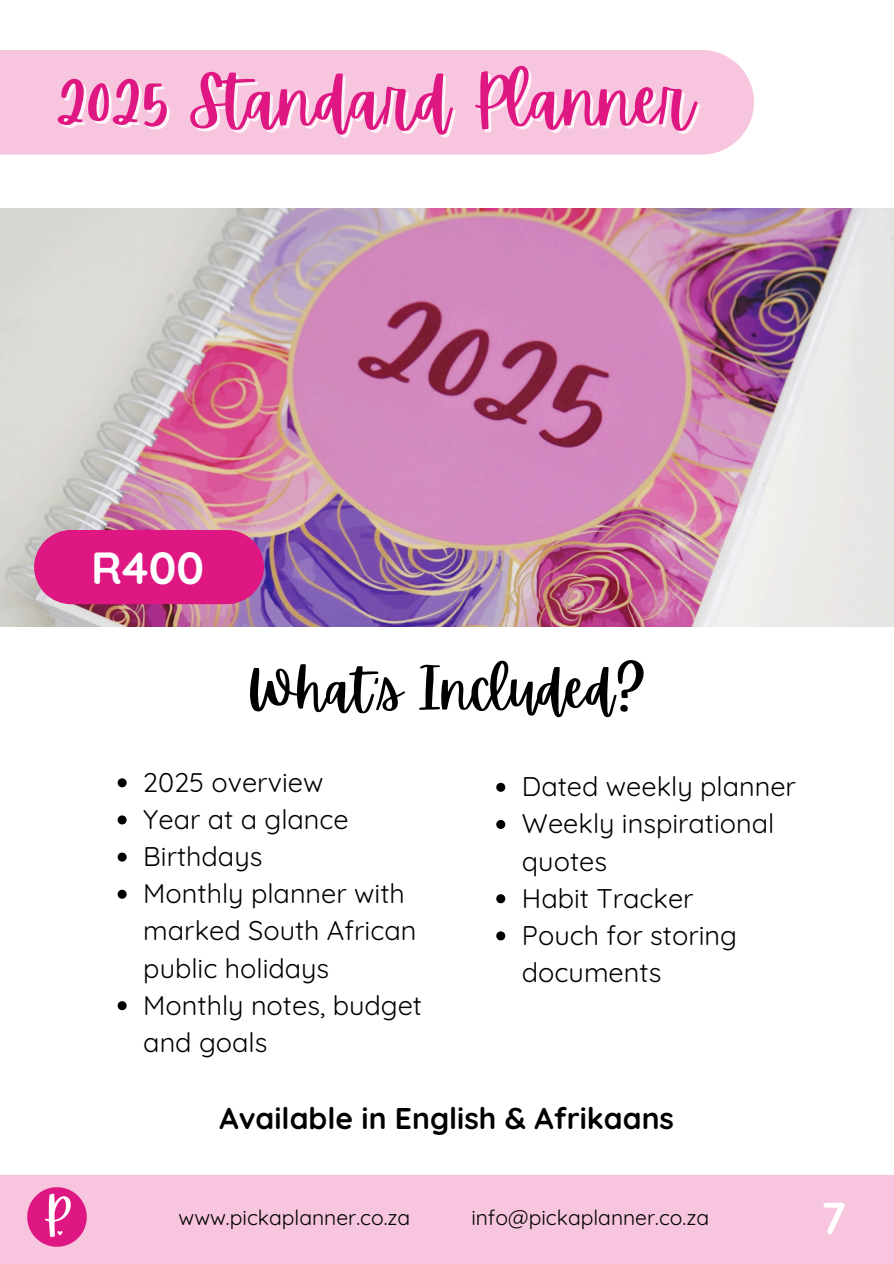
<style>
.page{position:relative;width:894px;height:1264px;background:#fff}
.page>*{position:absolute;margin:0;border:0;box-sizing:border-box;transform-origin:0 0}
.t1{font:66.3px "Apricots";color:#df1783}
.t2{font:54.45px "Apricots";color:#000}
.t3{font:700 45px "Quicksand";color:#fff}
.t4{font:700 30px "Quicksand";color:#000}
.t5{font:27px/37.2px "Quicksand";color:#000}
.t6{font:21px "Quicksand";color:#000}
</style>
<div class="page">
<img style="left:0;top:208px;width:893px;height:418px">
<div style="left:0;top:1174px;width:893px;height:89px;background:#f7c5dd"></div>
<svg style="left:34px;top:530px;width:230px;height:74px;background:#dc2187"></svg>
<img style="left:26px;top:1185px;width:63px;height:63px">
<svg style="left:118px;top:778px;width:9px;height:9px"></svg>
<svg style="left:118px;top:815px;width:9px;height:9px"></svg>
<svg style="left:118px;top:852px;width:9px;height:9px"></svg>
<svg style="left:118px;top:889px;width:9px;height:9px"></svg>
<svg style="left:118px;top:1001px;width:9px;height:9px"></svg>
<svg style="left:496px;top:782px;width:9px;height:9px"></svg>
<svg style="left:496px;top:820px;width:9px;height:9px"></svg>
<svg style="left:496px;top:894px;width:9px;height:9px"></svg>
<svg style="left:496px;top:931px;width:9px;height:9px"></svg>
<div style="left:0;top:50px;width:753px;height:104px;background:#f7c5dd"></div>
<p class="t1" style="left:56px;top:63px;width:638px">2025 Standard Planner</p>
<h3 class="t3" style="left:91px;top:539px;width:114px">R400</h3>
<p class="t2" style="left:247px;top:658px;width:400px">What's Included?</p>
<p class="t5" style="left:143px;top:763px;width:181px">2025 overview</p>
<p class="t5" style="left:143px;top:800px;width:207px">Year at a glance</p>
<p class="t5" style="left:143px;top:837px;width:120px">Birthdays</p>
<p class="t5" style="left:143px;top:874px;width:274px">Monthly planner with marked South African public holidays</p>
<p class="t5" style="left:143px;top:985px;width:280px">Monthly notes, budget and goals</p>
<h4 class="t5" style="left:522px;top:767px;width:275px">Dated weekly planner</h4>
<p class="t5" style="left:522px;top:804px;width:254px">Weekly inspirational quotes</p>
<p class="t5" style="left:522px;top:879px;width:173px">Habit Tracker</p>
<p class="t5" style="left:522px;top:916px;width:217px">Pouch for storing documents</p>
<p class="t4" style="left:219px;top:1099px;width:456px">Available in English &amp; Afrikaans</p>
<h2 class="t6" style="left:178px;top:1204px;width:233px">www.pickaplanner.co.za</h2>
<p class="t6" style="left:471px;top:1204px;width:239px">info@pickaplanner.co.za</p>
<p class="t3" style="left:820px;top:1189px;width:26px">7</p>
</div>
